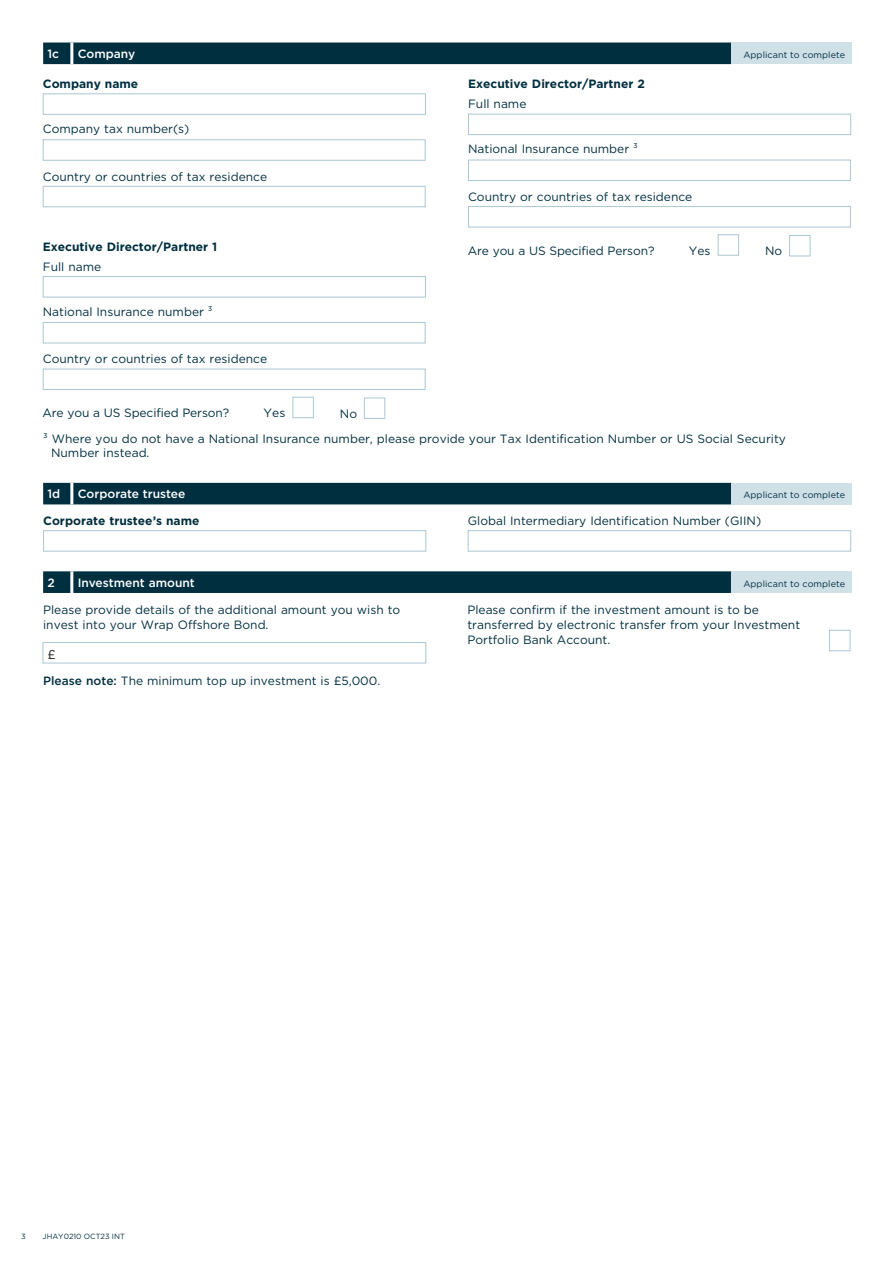
<style>
.page{position:relative;width:893px;height:1263px;background:#fff}
.page>*{position:absolute;margin:0;border:0;box-sizing:border-box;transform-origin:0 0}
.t1{font:12.75px "Gotham";color:#231f20}
.t2{font:12px/15px "Gotham";color:#002f40}
.t3{font:700 12px "Gotham";color:#002f40}
.t4{font:500 12px "Gotham";color:#fff}
.t5{font:9px "Gotham";letter-spacing:.01em;color:#002f40}
.t6{font:7.5px "Gotham";color:#002f40}
.s1{font-weight:500}
</style>
<div class="page">
<div style="left:43px;top:483px;width:688px;height:21px;background:#002f40"></div>
<div style="left:731px;top:483px;width:120px;height:21px;background:#d0e0e7"></div>
<hr style="left:70px;top:483px;width:3px;height:21px;background:#fff">
<div style="left:43px;top:43px;width:688px;height:21px;background:#002f40"></div>
<div style="left:731px;top:43px;width:120px;height:21px;background:#d0e0e7"></div>
<hr style="left:70px;top:43px;width:3px;height:21px;background:#fff">
<div style="left:43px;top:93px;width:383px;height:22px;background:#fff;border:1px solid #aac7d2"></div>
<div style="left:43px;top:139px;width:383px;height:22px;background:#fff;border:1px solid #aac7d2"></div>
<div style="left:43px;top:186px;width:383px;height:21px;background:#fff;border:1px solid #aac7d2"></div>
<div style="left:43px;top:276px;width:383px;height:21px;background:#fff;border:1px solid #aac7d2"></div>
<div style="left:43px;top:322px;width:382px;height:21px;background:#fff;border:1px solid #aac7d2"></div>
<div style="left:43px;top:369px;width:382px;height:21px;background:#fff;border:1px solid #aac7d2"></div>
<div style="left:292px;top:397px;width:22px;height:21px;background:#fff;border:1px solid #aac7d2"></div>
<div style="left:364px;top:398px;width:21px;height:21px;background:#fff;border:1px solid #aac7d2"></div>
<div style="left:468px;top:114px;width:383px;height:21px;background:#fff;border:1px solid #aac7d2"></div>
<div style="left:468px;top:160px;width:383px;height:21px;background:#fff;border:1px solid #aac7d2"></div>
<div style="left:468px;top:206px;width:383px;height:21px;background:#fff;border:1px solid #aac7d2"></div>
<div style="left:718px;top:234px;width:21px;height:22px;background:#fff;border:1px solid #aac7d2"></div>
<div style="left:789px;top:235px;width:21px;height:21px;background:#fff;border:1px solid #aac7d2"></div>
<div style="left:43px;top:530px;width:383px;height:21px;background:#fff;border:1px solid #aac7d2"></div>
<div style="left:468px;top:530px;width:383px;height:21px;background:#fff;border:1px solid #aac7d2"></div>
<div style="left:829px;top:630px;width:21px;height:21px;background:#fff;border:1px solid #aac7d2"></div>
<svg style="left:43px;top:571px;width:688px;height:22px;background:#043243"></svg>
<div style="left:731px;top:571px;width:120px;height:22px;background:#d0e0e7"></div>
<hr style="left:70px;top:571px;width:3px;height:22px;background:#fff">
<div style="left:43px;top:642px;width:383px;height:21px;border:1px solid #aac7d2"></div>
<p class="t4" style="left:47px;top:46px;width:13px">1c</p>
<p class="t4" style="left:78px;top:46px;width:59px">Company</p>
<p class="t5" style="left:743px;top:49px;width:103px">Applicant to complete</p>
<p class="t3" style="left:43px;top:76px;width:97px">Company name</p>
<p class="t2" style="left:43px;top:121px;width:148px">Company tax number(s)</p>
<p class="t2" style="left:43px;top:169px;width:226px">Country or countries of tax residence</p>
<p class="t3" style="left:468px;top:76px;width:178px">Executive Director/Partner 2</p>
<p class="t2" style="left:468px;top:96px;width:60px">Full name</p>
<p class="t2" style="left:468px;top:141px;width:171px">National Insurance number ³</p>
<p class="t2" style="left:468px;top:189px;width:226px">Country or countries of tax residence</p>
<p class="t3" style="left:43px;top:238px;width:176px">Executive Director/Partner 1</p>
<p class="t2" style="left:43px;top:259px;width:60px">Full name</p>
<p class="t2" style="left:43px;top:304px;width:171px">National Insurance number ³</p>
<p class="t2" style="left:43px;top:351px;width:226px">Country or countries of tax residence</p>
<p class="t2" style="left:43px;top:405px;width:188px">Are you a US Specified Person?</p>
<p class="t2" style="left:264px;top:405px;width:23px">Yes</p>
<p class="t2" style="left:340px;top:406px;width:19px">No</p>
<p class="t2" style="left:468px;top:243px;width:188px">Are you a US Specified Person?</p>
<p class="t2" style="left:689px;top:243px;width:23px">Yes</p>
<p class="t2" style="left:765px;top:243px;width:19px">No</p>
<p class="t2" style="left:51px;top:431px;width:736px;line-height:14.5px;text-indent:-8px">³ Where you do not have a National Insurance number, please provide your Tax Identification Number or US Social Security<br>Number instead.</p>
<p class="t4" style="left:47px;top:486px;width:14px">1d</p>
<p class="t4" style="left:78px;top:486px;width:109px">Corporate trustee</p>
<p class="t5" style="left:743px;top:489px;width:103px">Applicant to complete</p>
<p class="t3" style="left:43px;top:513px;width:158px">Corporate trustee’s name</p>
<p class="t2" style="left:468px;top:513px;width:295px">Global Intermediary Identification Number (GIIN)</p>
<p class="t4" style="left:47px;top:575px;width:9px">2</p>
<p class="t4" style="left:78px;top:575px;width:118px">Investment amount</p>
<p class="t5" style="left:743px;top:578px;width:103px">Applicant to complete</p>
<p class="t2" style="left:43px;top:602px;width:359px">Please provide details of the additional amount you wish to invest into your Wrap Offshore Bond.</p>
<p class="t1" style="left:47px;top:646px;width:10px">£</p>
<p class="t2" style="left:43px;top:672px;width:339px"><span class="s1">Please note:</span> The minimum top up investment is £5,000.</p>
<p class="t2" style="left:467px;top:602px;width:334px">Please confirm if the investment amount is to be transferred by electronic transfer from your Investment<br>Portfolio Bank Account.</p>
<p class="t6" style="left:21px;top:1232px;width:6px">3</p>
<p class="t6" style="left:43px;top:1232px;width:84px">JHAY0210 OCT23 INT</p>
</div>
